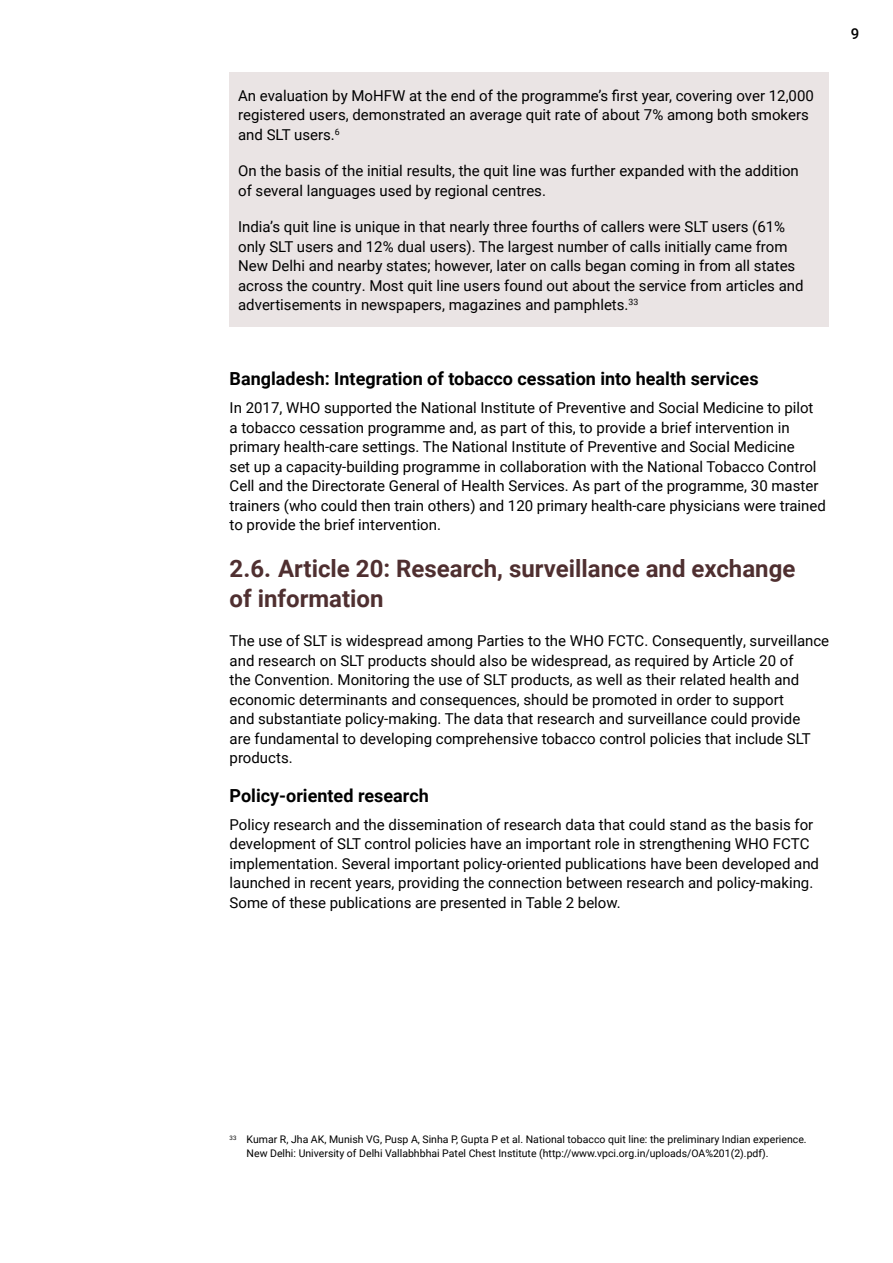
<style>
.page{position:relative;width:893px;height:1263px;background:#fff}
.page>*{position:absolute;margin:0;border:0;box-sizing:border-box;transform-origin:0 0}
.t1{font:700 24px/30px "Roboto";color:#4f2f30}
.t2{font:700 18px "Roboto";color:#000}
.t3{font:15px/19.5px "Roboto";color:#000}
.t4{font:500 15px "Roboto";color:#000}
.t5{font:10.5px/13.5px "Roboto";color:#000}
</style>
<div class="page">
<div style="left:230px;top:72px;width:599px;height:85px;background:#eae4e4"></div>
<div style="left:230px;top:148px;width:599px;height:65px;background:#eae4e4"></div>
<div style="left:230px;top:204px;width:599px;height:123px;background:#eae4e4"></div>
<p class="t3" style="left:238px;top:85px;width:577px">An evaluation by MoHFW at the end of the programme’s first year, covering over 12,000 registered users, demonstrated an average quit rate of about 7% among both smokers and SLT users.<sup>6</sup></p>
<p class="t3" style="left:238px;top:161px;width:562px">On the basis of the initial results, the quit line was further expanded with the addition of several languages used by regional centres.</p>
<p class="t3" style="left:238px;top:217px;width:567px">India’s quit line is unique in that nearly three fourths of callers were SLT users (61% only SLT users and 12% dual users). The largest number of calls initially came from New Delhi and nearby states; however, later on calls began coming in from all states across the country. Most quit line users found out about the service from articles and advertisements in newspapers, magazines and pamphlets.<sup>33</sup></p>
<p class="t4" style="left:850px;top:23px;width:10px">9</p>
<p class="t2" style="left:230px;top:366px;width:530px">Bangladesh: Integration of tobacco cessation into health services</p>
<p class="t3" style="left:230px;top:398px;width:598px">In 2017, WHO supported the National Institute of Preventive and Social Medicine to pilot<br>a tobacco cessation programme and, as part of this, to provide a brief intervention in primary health-care settings. The National Institute of Preventive and Social Medicine<br>set up a capacity-building programme in collaboration with the National Tobacco Control Cell and the Directorate General of Health Services. As part of the programme, 30 master trainers (who could then train others) and 120 primary health-care physicians were trained to provide the brief intervention.</p>
<h1 class="t1" style="left:230px;top:553px;width:567px">2.6. Article 20: Research, surveillance and exchange of information</h1>
<p class="t3" style="left:230px;top:630px;width:601px">The use of SLT is widespread among Parties to the WHO FCTC. Consequently, surveillance and research on SLT products should also be widespread, as required by Article 20 of<br>the Convention. Monitoring the use of SLT products, as well as their related health and economic determinants and consequences, should be promoted in order to support<br>and substantiate policy-making. The data that research and surveillance could provide<br>are fundamental to developing comprehensive tobacco control policies that include SLT products.</p>
<p class="t2" style="left:230px;top:783px;width:201px">Policy-oriented research</p>
<p class="t3" style="left:230px;top:814px;width:591px">Policy research and the dissemination of research data that could stand as the basis for development of SLT control policies have an important role in strengthening WHO FCTC implementation. Several important policy-oriented publications have been developed and launched in recent years, providing the connection between research and policy-making.<br>Some of these publications are presented in Table 2 below.</p>
<p class="t5" style="left:247px;top:1132px;width:562px;text-indent:-17px"><sup>33</sup> Kumar R, Jha AK, Munish VG, Pusp A, Sinha P, Gupta P et al. National tobacco quit line: the preliminary Indian experience.<br>New Delhi: University of Delhi Vallabhbhai Patel Chest Institute (http://www.vpci.org.in/uploads/OA%201(2).pdf).</p>
</div>
